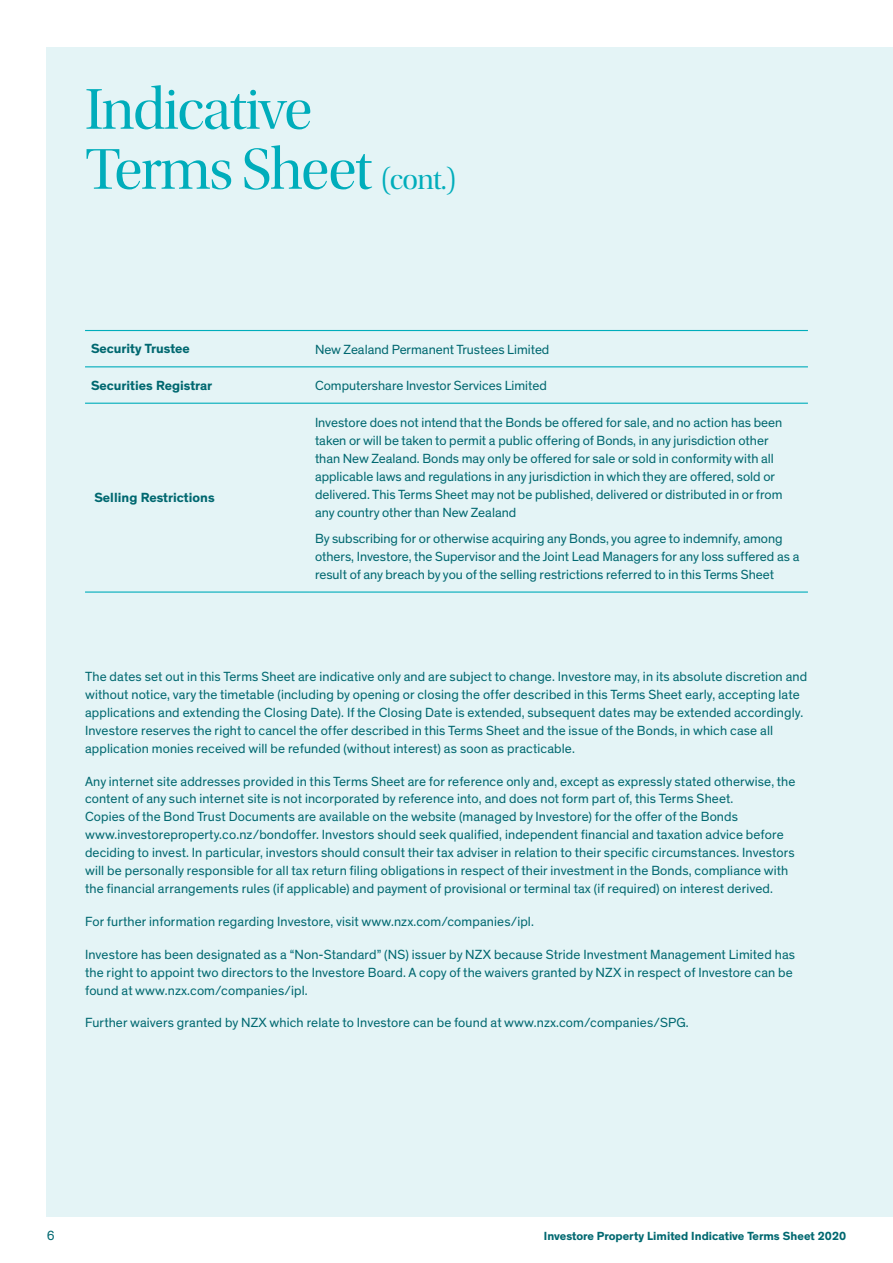
<style>
.page{position:relative;width:893px;height:1263px;background:#fff}
.page>*{position:absolute;margin:0;border:0;box-sizing:border-box;transform-origin:0 0}
.t1{font:60px/60px "Utopia Std Disp";letter-spacing:-.025em;color:#00adbb}
.t2{font:13.5px/18px "Theinhardt";letter-spacing:.01em;color:#006870}
.t3{font:700 13.5px "Theinhardt";color:#006870}
.t4{font:700 12px "Theinhardt";color:#006870}
.s1{font-size:30px}
</style>
<div class="page">
<div style="left:47px;top:47px;width:846px;height:1169px;background:#e4f4f6"></div>
<hr style="left:85px;top:330px;width:224px;height:1px;background:#00adbb">
<hr style="left:309px;top:330px;width:499px;height:1px;background:#00adbb">
<hr style="left:85px;top:366px;width:224px;height:1px;background:#00adbb">
<hr style="left:309px;top:366px;width:499px;height:1px;background:#00adbb">
<hr style="left:85px;top:403px;width:224px;height:1px;background:#00adbb">
<hr style="left:309px;top:403px;width:499px;height:1px;background:#00adbb">
<hr style="left:85px;top:591px;width:224px;height:2px;background:#00adbb">
<hr style="left:309px;top:591px;width:499px;height:2px;background:#00adbb">
<h1 class="t1" style="left:85px;top:81px;width:373px">Indicative<br>Terms Sheet <span class="s1">(cont.)</span></h1>
<p class="t3" style="left:91px;top:340px;width:100px">Security Trustee</p>
<p class="t2" style="left:315px;top:341px;width:236px">New Zealand Permanent Trustees Limited</p>
<p class="t3" style="left:91px;top:377px;width:123px">Securities Registrar</p>
<p class="t2" style="left:315px;top:377px;width:233px">Computershare Investor Services Limited</p>
<p class="t3" style="left:94px;top:489px;width:122px">Selling Restrictions</p>
<p class="t2" style="left:315px;top:414px;width:469px">Investore does not intend that the Bonds be offered for sale, and no action has been taken or will be taken to permit a public offering of Bonds, in any jurisdiction other than New Zealand. Bonds may only be offered for sale or sold in conformity with all applicable laws and regulations in any jurisdiction in which they are offered, sold or delivered. This Terms Sheet may not be published, delivered or distributed in or from any country other than New Zealand</p>
<p class="t2" style="left:315px;top:530px;width:486px">By subscribing for or otherwise acquiring any Bonds, you agree to indemnify, among others, Investore, the Supervisor and the Joint Lead Managers for any loss suffered as a result of any breach by you of the selling restrictions referred to in this Terms Sheet</p>
<p class="t2" style="left:85px;top:668px;width:724px">The dates set out in this Terms Sheet are indicative only and are subject to change. Investore may, in its absolute discretion and without notice, vary the timetable (including by opening or closing the offer described in this Terms Sheet early, accepting late applications and extending the Closing Date). If the Closing Date is extended, subsequent dates may be extended accordingly.<br>Investore reserves the right to cancel the offer described in this Terms Sheet and the issue of the Bonds, in which case all application monies received will be refunded (without interest) as soon as practicable.</p>
<p class="t2" style="left:85px;top:772px;width:712px">Any internet site addresses provided in this Terms Sheet are for reference only and, except as expressly stated otherwise, the content of any such internet site is not incorporated by reference into, and does not form part of, this Terms Sheet.<br>Copies of the Bond Trust Documents are available on the website (managed by Investore) for the offer of the Bonds www.investoreproperty.co.nz/bondoffer. Investors should seek qualified, independent financial and taxation advice before deciding to invest. In particular, investors should consult their tax adviser in relation to their specific circumstances. Investors will be personally responsible for all tax return filing obligations in respect of their investment in the Bonds, compliance with the financial arrangements rules (if applicable) and payment of provisional or terminal tax (if required) on interest derived.</p>
<p class="t2" style="left:85px;top:913px;width:450px">For further information regarding Investore, visit www.nzx.com/companies/ipl.</p>
<p class="t2" style="left:85px;top:945px;width:712px">Investore has been designated as a “Non-Standard” (NS) issuer by NZX because Stride Investment Management Limited has the right to appoint two directors to the Investore Board. A copy of the waivers granted by NZX in respect of Investore can be found at www.nzx.com/companies/ipl.</p>
<p class="t2" style="left:85px;top:1014px;width:605px">Further waivers granted by NZX which relate to Investore can be found at www.nzx.com/companies/SPG.</p>
<p class="t2" style="left:47px;top:1226px;width:9px">6</p>
<p class="t4" style="left:544px;top:1228px;width:304px">Investore Property Limited Indicative Terms Sheet 2020</p>
</div>
